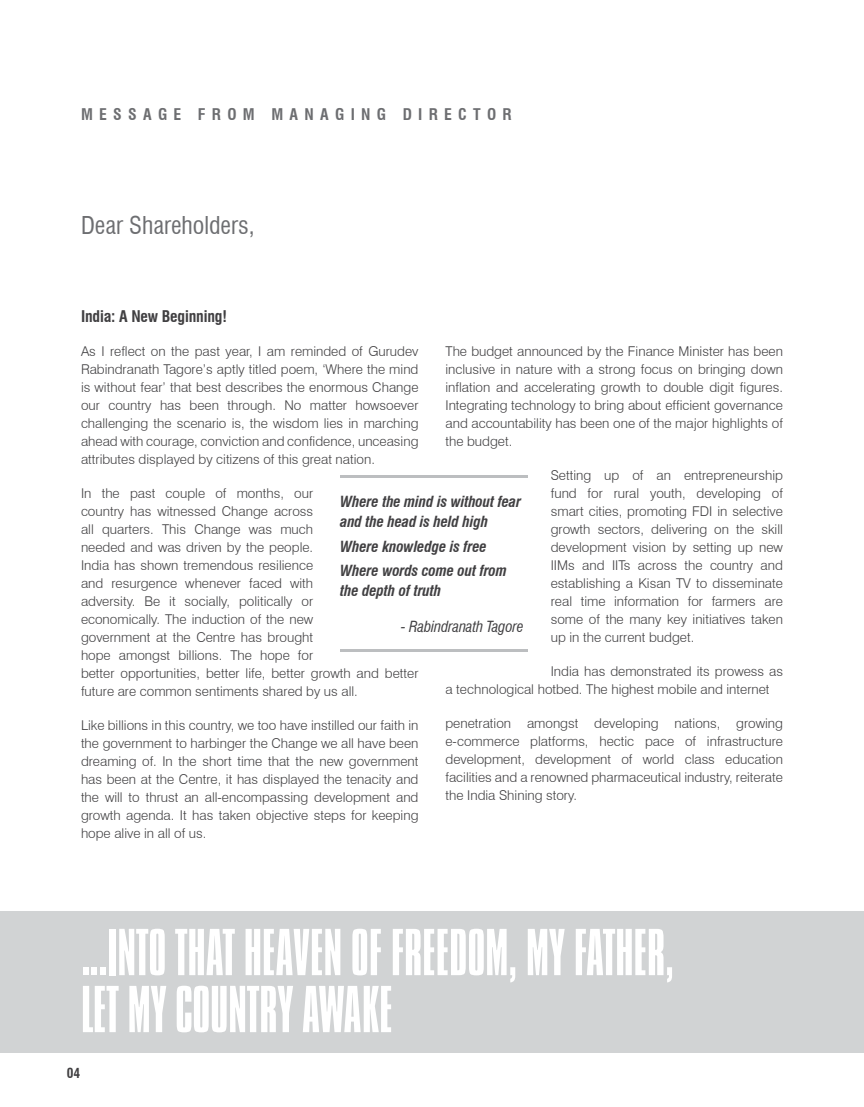
<style>
.page{position:relative;width:864px;height:1107px;background:#fff}
.page>*{position:absolute;margin:0;border:0;box-sizing:border-box;transform-origin:0 0}
.t1{font:300 57px/57px "Compacta BT";letter-spacing:-.005em;color:#fff}
.t2{font:condensed 24px "Swiss 721 BT";color:#6d6e71}
.t3{font:700 condensed 15.75px "Swiss 721 BT";letter-spacing:.4em;color:#6d6e71}
.t4{font:700 condensed 15.75px "Swiss 721 BT";letter-spacing:-.01em;color:#414042}
.t5{font:italic 700 condensed 15px/19.5px "Swiss 721 BT";letter-spacing:-.01em;color:#414042}
.t6{font:italic condensed 15px "Swiss 721 BT";letter-spacing:-.01em;color:#414042}
.t7{font:300 13.5px/18px "Swiss 721 BT";color:#414042;text-align:justify}
.t8{font:700 condensed 13.5px "Swiss 721 BT";color:#414042}
</style>
<div class="page">
<div style="left:0;top:911px;width:864px;height:142px;background:#d1d3d4"></div>
<hr style="left:340px;top:475px;width:188px;height:3px;background:#bcbec0">
<hr style="left:340px;top:650px;width:188px;height:2px;background:#bcbec0">
<p class="t3" style="left:81px;top:105px;width:76px">MESSAGE</p>
<p class="t3" style="left:198px;top:105px;width:107px">FROM MANAGING</p>
<p class="t3" style="left:403px;top:105px;width:30px">D IRECTOR</p>
<h2 class="t2" style="left:81px;top:211px;width:175px">Dear Shareholders,</h2>
<p class="t4" style="left:81px;top:307px;width:147px">INDIA: A NEW BEGINNING!</p>
<p class="t7" style="left:81px;top:342px;width:339px">As I reflect on the past year, I am reminded of Gurudev Rabindranath Tagore’s aptly titled poem, ‘Where the mind is without fear’ that best describes the enormous Change our country has been through. No matter howsoever challenging the scenario is, the wisdom lies in marching ahead with courage, conviction and confidence, unceasing attributes displayed by citizens of this great nation.</p>
<p class="t7" style="left:81px;top:484px;width:339px;text-align:left">In the past couple of months, our<br>country has witnessed Change across<br>all quarters. This Change was much<br>needed and was driven by the people.<br>India has shown tremendous resilience<br>and resurgence whenever faced with<br>adversity. Be it socially, politically or<br>economically. The induction of the new<br>government at the Centre has brought<br>hope amongst billions. The hope for<br>better opportunities, better life, better growth and better future are common sentiments shared by us all.</p>
<p class="t7" style="left:81px;top:716px;width:339px">Like billions in this country, we too have instilled our faith in the government to harbinger the Change we all have been dreaming of. In the short time that the new government has been at the Centre, it has displayed the tenacity and the will to thrust an all-encompassing development and growth agenda. It has taken objective steps for keeping hope alive in all of us.</p>
<p class="t7" style="left:446px;top:342px;width:339px">The budget announced by the Finance Minister has been inclusive in nature with a strong focus on bringing down inflation and accelerating growth to double digit figures.<br>Integrating technology to bring about efficient governance and accountability has been one of the major highlights of the budget.</p>
<p class="t7" style="left:551px;top:466px;width:234px">Setting up of an entrepreneurship fund for rural youth, developing of smart cities, promoting FDI in selective growth sectors, delivering on the skill development vision by setting up new IIMs and IITs across the country and establishing a Kisan TV to disseminate real time information for farmers are some of the many key initiatives taken up in the current budget.</p>
<p class="t7" style="left:446px;top:662px;width:339px;text-indent:105px">India has demonstrated its prowess as a technological hotbed. The highest mobile and internet</p>
<p class="t7" style="left:446px;top:714px;width:339px">penetration amongst developing nations, growing e-commerce platforms, hectic pace of infrastructure development, development of world class education facilities and a renowned pharmaceutical industry, reiterate the India Shining story.</p>
<p class="t5" style="left:340px;top:492px;width:183px">Where the mind is without fear and the head is held high</p>
<p class="t5" style="left:340px;top:534px;width:168px;line-height:24.9px">Where knowledge is free<br>Where words come out from</p>
<p class="t5" style="left:340px;top:581px;width:103px">the depth of truth</p>
<p class="t6" style="left:401px;top:617px;width:125px">- Rabindranath Tagore</p>
<h1 class="t1" style="left:81px;top:926px;width:595px">...INTO THAT HEAVEN OF FREEDOM, MY FATHER,<br>LET MY COUNTRY AWAKE</h1>
<p class="t8" style="left:67px;top:1065px;width:15px">04</p>
</div>
